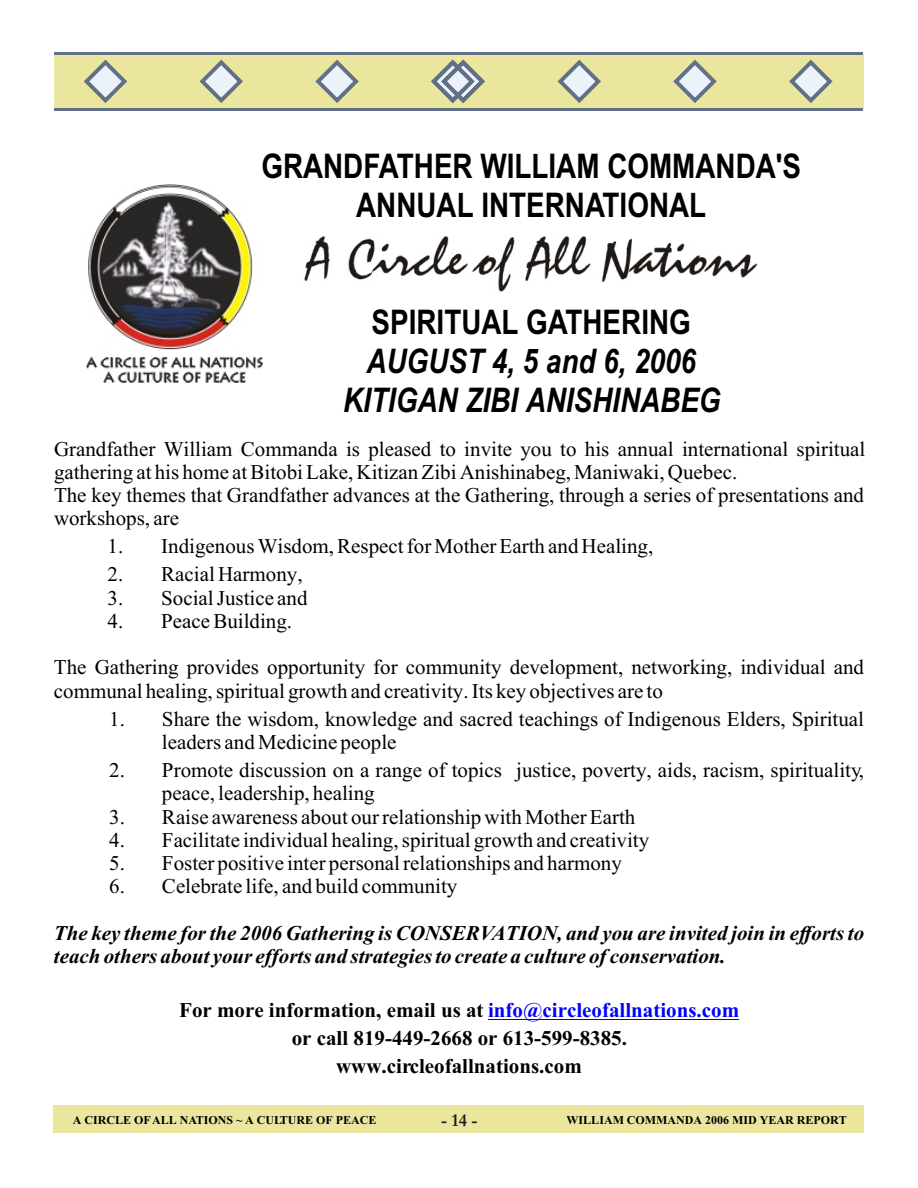
<style>
.page{position:relative;width:918px;height:1188px;background:#fff}
.page>*{position:absolute;margin:0;border:0;box-sizing:border-box;transform-origin:0 0}
.t1{font:700 33.9px/38.8px "Arial Narrow";color:#000;text-align:center}
.t2{font:italic 700 33.9px/39px "Arial Narrow";color:#000;text-align:center}
.t3{font:21px/23.2px "Times New Roman";color:#000}
.t4{font:italic 700 21px/23.2px "Times New Roman";color:#000}
.t5{font:700 21px/28px "Times New Roman";color:#000;text-align:center}
.t6{font:700 18px "Garamond";color:#1f1a17}
.t7{font:700 12px "Times New Roman";color:#000}
.s1{color:#00f}
</style>
<div class="page">
<img style="left:304px;top:236px;width:454px;height:56px">
<div style="left:54px;top:1105px;width:810px;height:28px;background:#ebe69e"></div>
<hr style="left:488px;top:1019px;width:251px;height:1px;background:#00f">
<div style="left:54px;top:54px;width:810px;height:55px;background:#ebe69e"></div>
<hr style="left:54px;top:52px;width:809px;height:3px;background:#617087">
<hr style="left:54px;top:108px;width:809px;height:3px;background:#617087">
<svg style="left:558px;top:60px;width:43px;height:43px;background:#cbceb2"></svg>
<svg style="left:673px;top:60px;width:44px;height:43px;background:#ccceb2"></svg>
<svg style="left:789px;top:60px;width:44px;height:43px;background:#ccceb2"></svg>
<svg style="left:315px;top:60px;width:44px;height:43px;background:#ccceb2"></svg>
<svg style="left:200px;top:60px;width:43px;height:43px;background:#cbceb2"></svg>
<svg style="left:84px;top:60px;width:43px;height:43px;background:#cbceb2"></svg>
<svg style="left:431px;top:60px;width:54px;height:43px;background:#b7bca9"></svg>
<img style="left:86px;top:185px;width:177px;height:198px">
<h1 class="t1" style="left:261px;top:150px;width:541px">GRANDFATHER WILLIAM COMMANDA'S<br>ANNUAL INTERNATIONAL</h1>
<h1 class="t1" style="left:372px;top:306px;width:321px">SPIRITUAL GATHERING</h1>
<h1 class="t2" style="left:343px;top:344px;width:379px">AUGUST 4, 5 and 6, 2006<br>KITIGAN ZIBI ANISHINABEG</h1>
<p class="t3" style="left:54px;top:439px;width:813px">Grandfather William Commanda is pleased to invite you to his annual international spiritual gathering at his home at Bitobi Lake, Kitizan Zibi Anishinabeg, Maniwaki, Quebec.<br>The key themes that Grandfather advances at the Gathering, through a series of presentations and workshops, are</p>
<p class="t3" style="left:108px;top:537px;width:547px">1. Indigenous Wisdom, Respect for Mother Earth and Healing,</p>
<p class="t3" style="left:108px;top:565px;width:196px">2. Racial Harmony,</p>
<p class="t3" style="left:108px;top:588px;width:201px">3. Social Justice and</p>
<p class="t3" style="left:108px;top:611px;width:186px">4. Peace Building.</p>
<p class="t3" style="left:54px;top:658px;width:812px">The Gathering provides opportunity for community development, networking, individual and communal healing, spiritual growth and creativity. Its key objectives are to</p>
<p class="t3" style="left:162px;top:709px;width:704px;text-indent:-53px">1. Share the wisdom, knowledge and sacred teachings of Indigenous Elders, Spiritual leaders and Medicine people</p>
<p class="t3" style="left:162px;top:760px;width:703px;text-indent:-53px">2. Promote discussion on a range of topics justice, poverty, aids, racism, spirituality, peace, leadership, healing</p>
<p class="t3" style="left:109px;top:807px;width:528px">3. Raise awareness about our relationship with Mother Earth</p>
<p class="t3" style="left:109px;top:830px;width:542px">4. Facilitate individual healing, spiritual growth and creativity</p>
<p class="t3" style="left:109px;top:853px;width:514px">5. Foster positive inter personal relationships and harmony</p>
<p class="t3" style="left:109px;top:877px;width:350px">6. Celebrate life, and build community</p>
<p class="t4" style="left:54px;top:923px;width:812px">The key theme for the 2006 Gathering is CONSERVATION, and you are invited join in efforts to teach others about your efforts and strategies to create a culture of conservation.</p>
<p class="t5" style="left:179px;top:998px;width:562px">For more information, email us at <span class="s1">info@circleofallnations.com </span>or call 819-449-2668 or 613-599-8385. www.circleofallnations.com</p>
<p class="t6" style="left:441px;top:1114px;width:38px">- 14 -</p>
<p class="t7" style="left:73px;top:1116px;width:305px">A CIRCLE OF ALL NATIONS ~ A CULTURE OF PEACE</p>
<p class="t7" style="left:567px;top:1116px;width:282px">WILLIAM COMMANDA 2006 MID YEAR REPORT</p>
</div>
